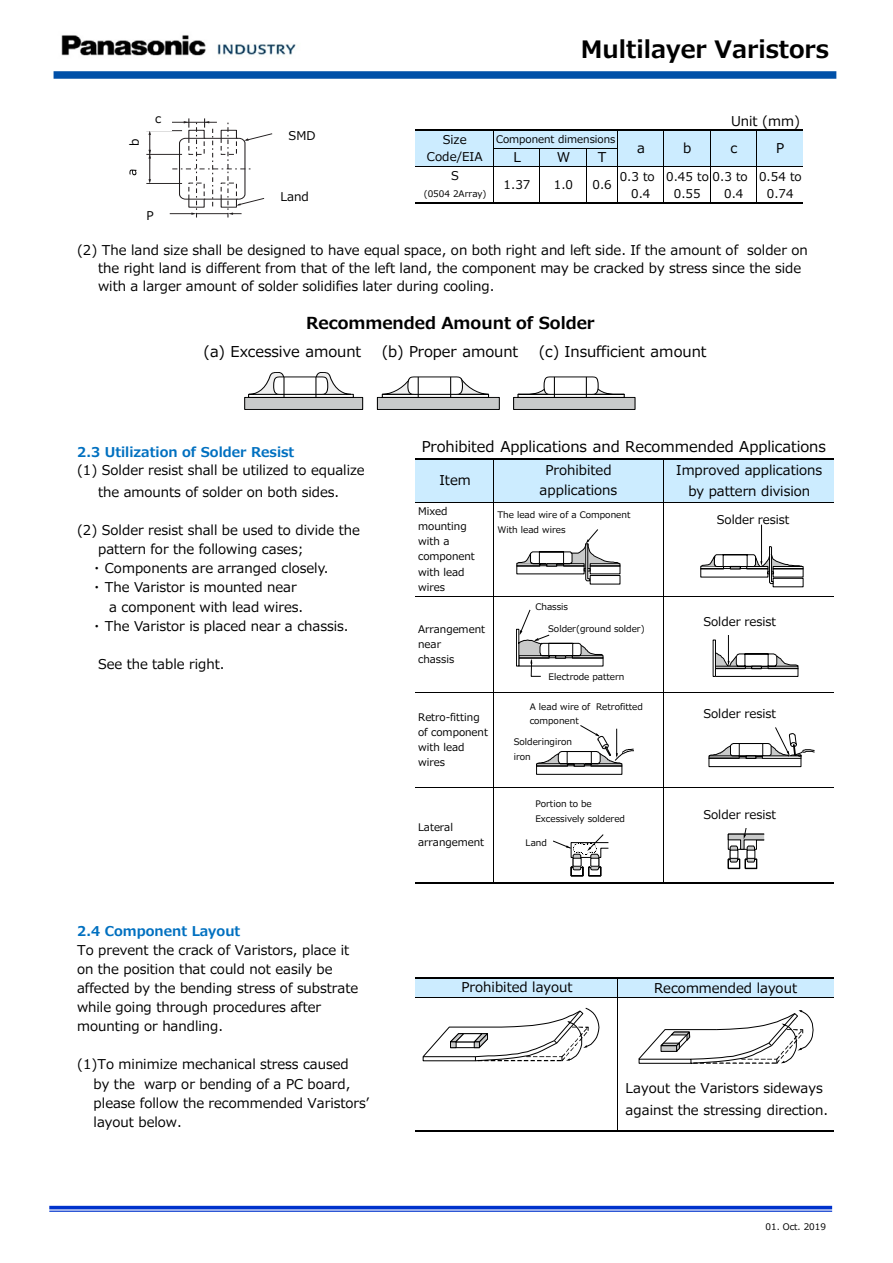
<style>
.page{position:relative;width:893px;height:1263px;background:#fff}
.page>*{position:absolute;margin:0;border:0;box-sizing:border-box;transform-origin:0 0}
.t1{font:700 24px "Meiryo UI";color:#000}
.t2{font:700 16.5px "Meiryo UI";color:#000}
.t3{font:15px "Meiryo UI";letter-spacing:-.005em;color:#000}
.t4{font:13.5px/19.6px "Meiryo UI";color:#000;text-align:center}
.t5{font:700 13.5px "Meiryo UI";color:#0070c0}
.t6{font:12px/17.4px "Meiryo UI";letter-spacing:.005em;color:#000;text-align:center}
.t7{font:10.5px/15.1px "Meiryo UI";color:#000}
.t8{font:9px/14.7px "Meiryo UI";letter-spacing:.005em;color:#000}
</style>
<div class="page">
<div style="left:416px;top:130px;width:387px;height:37px;background:#ccecff"></div>
<div style="left:416px;top:459px;width:418px;height:43px;background:#ccecff"></div>
<div style="left:416px;top:978px;width:418px;height:20px;background:#ccecff"></div>
<hr style="left:493px;top:131px;width:1px;height:72px;background:#000">
<hr style="left:663px;top:131px;width:1px;height:72px;background:#000">
<hr style="left:617px;top:131px;width:1px;height:72px;background:#000">
<hr style="left:493px;top:460px;width:1px;height:422px;background:#000">
<hr style="left:617px;top:979px;width:1px;height:151px;background:#000">
<hr style="left:663px;top:460px;width:1px;height:422px;background:#000">
<hr style="left:710px;top:131px;width:1px;height:72px;background:#000">
<hr style="left:756px;top:131px;width:1px;height:72px;background:#000">
<hr style="left:540px;top:149px;width:1px;height:54px;background:#000">
<hr style="left:586px;top:149px;width:1px;height:54px;background:#000">
<hr style="left:416px;top:129px;width:387px;height:2px;background:#000">
<hr style="left:493px;top:148px;width:124px;height:1px;background:#000">
<hr style="left:416px;top:167px;width:387px;height:1px;background:#000">
<hr style="left:416px;top:203px;width:387px;height:1px;background:#000">
<hr style="left:416px;top:458px;width:418px;height:2px;background:#000">
<hr style="left:416px;top:502px;width:418px;height:1px;background:#000">
<hr style="left:416px;top:597px;width:418px;height:1px;background:#000">
<hr style="left:416px;top:692px;width:418px;height:1px;background:#000">
<hr style="left:416px;top:788px;width:418px;height:1px;background:#000">
<hr style="left:416px;top:882px;width:418px;height:2px;background:#000">
<hr style="left:416px;top:978px;width:418px;height:1px;background:#000">
<hr style="left:416px;top:997px;width:418px;height:1px;background:#000">
<hr style="left:416px;top:1130px;width:418px;height:2px;background:#000">
<hr style="left:49px;top:1211px;width:783px;height:1px;background:#03c">
<hr style="left:49px;top:1206px;width:783px;height:3px;background:#03c">
<div style="left:54px;top:71px;width:782px;height:8px;background:#0050a8"></div>
<svg style="left:516px;top:529px;width:105px;height:56px"></svg>
<div style="left:537px;top:765px;width:85px;height:10px;border:1px solid #000"></div>
<svg style="left:537px;top:726px;width:97px;height:41px"></svg>
<svg style="left:553px;top:834px;width:56px;height:43px"></svg>
<hr style="left:761px;top:525px;width:1px;height:39px;background:#000">
<svg style="left:701px;top:546px;width:103px;height:42px"></svg>
<hr style="left:728px;top:629px;width:1px;height:35px;background:#000">
<svg style="left:713px;top:639px;width:86px;height:38px"></svg>
<div style="left:709px;top:757px;width:92px;height:10px;border:1px solid #000"></div>
<div style="left:709px;top:755px;width:31px;height:4px;border:1px solid #000"></div>
<div style="left:762px;top:755px;width:39px;height:4px;border:1px solid #000"></div>
<div style="left:745px;top:755px;width:12px;height:4px;border:1px solid #000"></div>
<svg style="left:708px;top:727px;width:107px;height:31px"></svg>
<svg style="left:727px;top:828px;width:38px;height:41px"></svg>
<svg style="left:422px;top:1008px;width:177px;height:54px"></svg>
<svg style="left:638px;top:1010px;width:176px;height:54px"></svg>
<svg style="left:516px;top:609px;width:88px;height:68px"></svg>
<svg style="left:244px;top:372px;width:120px;height:38px"></svg>
<svg style="left:376px;top:376px;width:124px;height:34px"></svg>
<svg style="left:513px;top:376px;width:123px;height:34px"></svg>
<hr style="left:146px;top:130px;width:36px;height:1px;background:#221e1f">
<hr style="left:146px;top:154px;width:36px;height:1px;background:#221e1f">
<hr style="left:146px;top:183px;width:36px;height:1px;background:#221e1f">
<svg style="left:170px;top:118px;width:103px;height:99px"></svg>
<hr style="left:150px;top:134px;width:1px;height:46px;background:#221e1f">
<svg style="left:148px;top:150px;width:3px;height:9px"></svg>
<svg style="left:129px;top:169px;width:8px;height:7px"></svg>
<div style="left:145px;top:106px;width:27px;height:24px;background:#fff"></div>
<div style="left:668px;top:605px;width:145px;height:30px;background:#fff"></div>
<img style="left:61px;top:35px;width:235px;height:21px">
<p class="t6" style="left:126px;top:146px;width:9px;rotate:-90deg">b</p>
<p class="t6" style="left:155px;top:111px;width:8px">c</p>
<p class="t6" style="left:146px;top:207px;width:9px">P</p>
<p class="t6" style="left:289px;top:128px;width:28px">SMD</p>
<p class="t6" style="left:280px;top:188px;width:30px">Land</p>
<p class="t1" style="left:581px;top:32px;width:250px">Multilayer Varistors</p>
<p class="t6" style="left:427px;top:131px;width:57px">Size<br>Code/EIA</p>
<p class="t6" style="left:451px;top:167px;width:9px">S</p>
<p class="t8" style="left:424px;top:187px;width:64px">(0504 2Array)</p>
<p class="t7" style="left:496px;top:132px;width:121px">Component dimensions</p>
<p class="t4" style="left:513px;top:148px;width:9px">L</p>
<p class="t4" style="left:557px;top:148px;width:15px">W</p>
<p class="t4" style="left:598px;top:148px;width:10px">T</p>
<p class="t4" style="left:637px;top:139px;width:9px">a</p>
<p class="t4" style="left:683px;top:139px;width:10px">b</p>
<p class="t4" style="left:731px;top:112px;width:70px">Unit (mm)</p>
<p class="t4" style="left:730px;top:139px;width:8px">c</p>
<p class="t4" style="left:776px;top:139px;width:10px">P</p>
<p class="t6" style="left:504px;top:177px;width:28px">1.37</p>
<p class="t6" style="left:554px;top:177px;width:21px">1.0</p>
<p class="t6" style="left:593px;top:177px;width:21px">0.6</p>
<p class="t6" style="left:620px;top:168px;width:37px">0.3 to</p>
<p class="t6" style="left:666px;top:168px;width:83px">0.45 to 0.3 to</p>
<p class="t6" style="left:759px;top:168px;width:44px">0.54 to</p>
<p class="t6" style="left:631px;top:186px;width:21px">0.4</p>
<p class="t6" style="left:674px;top:186px;width:28px">0.55</p>
<p class="t6" style="left:724px;top:186px;width:21px">0.4</p>
<p class="t6" style="left:767px;top:186px;width:28px">0.74</p>
<p class="t4" style="left:77px;top:241px;width:732px">(2) The land size shall be designed to have equal space, on both right and left side. If the amount of solder on</p>
<p class="t4" style="left:98px;top:259px;width:705px">the right land is different from that of the left land, the component may be cracked by stress since the side</p>
<p class="t4" style="left:98px;top:277px;width:398px">with a larger amount of solder solidifies later during cooling.</p>
<p class="t2" style="left:306px;top:312px;width:290px">Recommended Amount of Solder</p>
<p class="t3" style="left:204px;top:341px;width:159px">(a) Excessive amount</p>
<p class="t3" style="left:382px;top:341px;width:138px">(b) Proper amount</p>
<p class="t3" style="left:539px;top:341px;width:169px">(c) Insufficient amount</p>
<p class="t5" style="left:77px;top:442px;width:219px">2.3 Utilization of Solder Resist</p>
<p class="t4" style="left:77px;top:461px;width:289px">(1) Solder resist shall be utilized to equalize</p>
<p class="t4" style="left:98px;top:483px;width:243px">the amounts of solder on both sides.</p>
<p class="t4" style="left:77px;top:521px;width:284px">(2) Solder resist shall be used to divide the</p>
<p class="t4" style="left:98px;top:540px;width:207px">pattern for the following cases;</p>
<p class="t4" style="left:94px;top:559px;width:236px">・ Components are arranged closely.</p>
<p class="t4" style="left:94px;top:578px;width:205px">・ The Varistor is mounted near</p>
<p class="t4" style="left:109px;top:597px;width:196px">a component with lead wires.</p>
<p class="t4" style="left:94px;top:617px;width:256px">・ The Varistor is placed near a chassis.</p>
<p class="t4" style="left:98px;top:655px;width:128px">See the table right.</p>
<p class="t5" style="left:77px;top:921px;width:165px">2.4 Component Layout</p>
<p class="t4" style="left:77px;top:941px;width:274px">To prevent the crack of Varistors, place it</p>
<p class="t4" style="left:77px;top:960px;width:257px">on the position that could not easily be</p>
<p class="t4" style="left:77px;top:979px;width:283px">affected by the bending stress of substrate</p>
<p class="t4" style="left:77px;top:998px;width:246px">while going through procedures after</p>
<p class="t4" style="left:77px;top:1017px;width:148px">mounting or handling.</p>
<p class="t4" style="left:77px;top:1055px;width:273px">(1)To minimize mechanical stress caused</p>
<p class="t4" style="left:94px;top:1074px;width:258px">by the　warp or bending of a PC board,</p>
<p class="t4" style="left:94px;top:1094px;width:277px">please follow the recommended Varistors’</p>
<p class="t4" style="left:94px;top:1113px;width:90px">layout below.</p>
<p class="t3" style="left:422px;top:436px;width:406px">Prohibited Applications and Recommended Applications</p>
<p class="t4" style="left:440px;top:471px;width:33px">Item</p>
<p class="t4" style="left:540px;top:461px;width:79px">Prohibited applications</p>
<p class="t4" style="left:676px;top:460px;width:148px">Improved applications</p>
<p class="t4" style="left:688px;top:482px;width:123px">by pattern division</p>
<p class="t7" style="left:418px;top:504px;width:58px">Mixed mounting with a component with lead wires</p>
<p class="t7" style="left:418px;top:622px;width:68px">Arrangement near<br>chassis</p>
<p class="t7" style="left:418px;top:710px;width:71px">Retro-fitting of component with lead wires</p>
<p class="t8" style="left:497px;top:508px;width:135px">The lead wire of a Component</p>
<p class="t8" style="left:497px;top:523px;width:70px">With lead wires</p>
<p class="t8" style="left:535px;top:600px;width:34px">Chassis</p>
<p class="t8" style="left:548px;top:622px;width:98px">Solder(ground solder)</p>
<p class="t8" style="left:549px;top:670px;width:77px">Electrode pattern</p>
<p class="t8" style="left:530px;top:699px;width:115px">A lead wire of Retrofitted component</p>
<p class="t8" style="left:514px;top:735px;width:60px">Solderingiron iron</p>
<p class="t7" style="left:418px;top:820px;width:68px">Lateral arrangement</p>
<p class="t8" style="left:535px;top:797px;width:91px">Portion to be<br>Excessively soldered</p>
<p class="t8" style="left:526px;top:836px;width:23px">Land</p>
<p class="t6" style="left:717px;top:511px;width:74px">Solder resist</p>
<p class="t6" style="left:703px;top:613px;width:74px">Solder resist</p>
<p class="t6" style="left:703px;top:705px;width:74px">Solder resist</p>
<p class="t6" style="left:703px;top:806px;width:74px">Solder resist</p>
<p class="t4" style="left:462px;top:978px;width:113px">Prohibited layout</p>
<p class="t4" style="left:654px;top:979px;width:144px">Recommended layout</p>
<p class="t4" style="left:626px;top:1079px;width:199px">Layout the Varistors sideways</p>
<p class="t4" style="left:626px;top:1101px;width:204px">against the stressing direction.</p>
<p class="t8" style="left:766px;top:1220px;width:62px">01. Oct. 2019</p>
</div>
